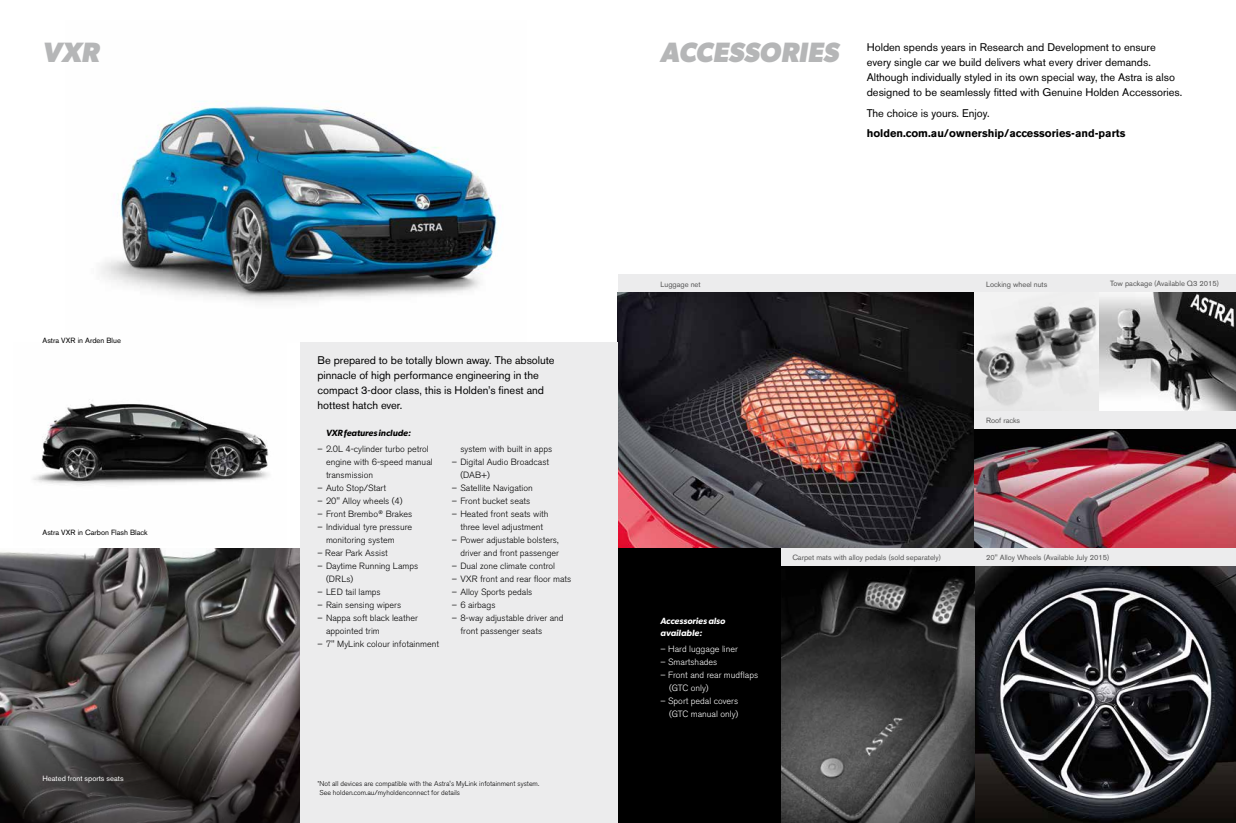
<style>
.page{position:relative;width:1236px;height:823px;background:#fff}
.page>*{position:absolute;margin:0;border:0;box-sizing:border-box;transform-origin:0 0}
.t1{font:italic 700 28px "Gibson";color:#b5b6b7}
.t2{font:11px/15px "Akzidenz Grotesk BE";color:#000}
.t3{font:700 11px "Akzidenz Grotesk BE";color:#000}
.t4{font:300 9px/13px "Akzidenz Grotesk BE";color:#000}
.t5{font:300 9px/13px "Akzidenz Grotesk BE";color:#fff}
.t6{font:italic 600 9px/12px "Gibson";color:#fff}
.t7{font:italic 600 9px "Gibson";color:#000}
.t8{font:7.5px "Akzidenz Grotesk BE";color:#565656}
.t9{font:7.5px "Akzidenz Grotesk BE";color:#000}
.t10{font:7.5px "Akzidenz Grotesk BE";color:#fff}
.t11{font:300 7px/9px "Akzidenz Grotesk BE";color:#000}
.s1{font-family:"GM Sans"}
</style>
<div class="page">
<img style="left:0;top:548px;width:300px;height:173px">
<img style="left:33px;top:403px;width:236px;height:83px">
<img style="left:101px;top:101px;width:426px;height:242px">
<svg style="left:0;top:721px;width:300px;height:101px;background:#3e3b3b"></svg>
<img style="left:618px;top:292px;width:357px;height:256px">
<div style="left:300px;top:343px;width:318px;height:479px;background:#ececed"></div>
<img style="left:789px;top:565px;width:447px;height:257px">
<div style="left:975px;top:274px;width:261px;height:18px;background:#ececed"></div>
<div style="left:618px;top:274px;width:357px;height:18px;background:#ececed"></div>
<div style="left:618px;top:548px;width:171px;height:274px;background:#000"></div>
<img style="left:975px;top:428px;width:261px;height:120px">
<img style="left:1098px;top:292px;width:138px;height:119px">
<img style="left:975px;top:292px;width:123px;height:119px">
<div style="left:975px;top:411px;width:261px;height:17px;background:#ececed"></div>
<svg style="left:870px;top:565px;width:105px;height:257px;background:#3c3c3c"></svg>
<div style="left:781px;top:548px;width:194px;height:17px;background:#ececed"></div>
<div style="left:975px;top:548px;width:261px;height:17px;background:#ececed"></div>
<h1 class="t1" style="left:43px;top:36px;width:59px">VXR</h1>
<p class="t9" style="left:43px;top:336px;width:80px">Astra VXR in Arden Blue</p>
<p class="t9" style="left:43px;top:527px;width:107px">Astra VXR in Carbon Flash Black</p>
<p class="t10" style="left:43px;top:773px;width:83px">Heated front sports seats</p>
<p class="t2" style="left:317px;top:352px;width:239px">Be prepared to be totally blown away. The absolute pinnacle of high performance engineering in the compact 3-door class, this is Holden’s finest and hottest hatch ever.</p>
<p class="t7" style="left:326px;top:427px;width:86px">VXR features include:</p>
<p class="t4" style="left:326px;top:442px;width:108px;text-indent:-9px">– 2.0L 4-cylinder turbo petrol engine with 6-speed manual transmission</p>
<p class="t4" style="left:317px;top:481px;width:70px">– Auto Stop/Start</p>
<p class="t4" style="left:317px;top:494px;width:87px">– 20" Alloy wheels (4)</p>
<p class="t4" style="left:317px;top:507px;width:96px">– Front Brembo<span class="s1">®</span> Brakes</p>
<p class="t4" style="left:326px;top:520px;width:88px;text-indent:-9px">– Individual tyre pressure monitoring system</p>
<p class="t4" style="left:317px;top:546px;width:72px">– Rear Park Assist</p>
<p class="t4" style="left:326px;top:559px;width:94px;text-indent:-9px">– Daytime Running Lamps (DRLs)</p>
<p class="t4" style="left:317px;top:585px;width:65px">– LED tail lamps</p>
<p class="t4" style="left:317px;top:598px;width:85px">– Rain sensing wipers</p>
<p class="t4" style="left:326px;top:611px;width:93px;text-indent:-9px">– Nappa soft black leather appointed trim</p>
<p class="t4" style="left:317px;top:637px;width:123px">– 7" MyLink colour infotainment</p>
<p class="t4" style="left:460px;top:442px;width:93px">system with built in apps</p>
<p class="t4" style="left:460px;top:455px;width:90px;text-indent:-9px">– Digital Audio Broadcast (DAB+)</p>
<p class="t4" style="left:452px;top:481px;width:82px">– Satellite Navigation</p>
<p class="t4" style="left:452px;top:494px;width:80px">– Front bucket seats</p>
<p class="t4" style="left:452px;top:507px;width:98px;text-align:center">– Heated front seats with three level adjustment</p>
<p class="t4" style="left:452px;top:533px;width:109px;text-align:right">– Power adjustable bolsters, driver and front passenger</p>
<p class="t4" style="left:452px;top:559px;width:105px">– Dual zone climate control</p>
<p class="t4" style="left:452px;top:572px;width:121px">– VXR front and rear floor mats</p>
<p class="t4" style="left:452px;top:585px;width:82px">– Alloy Sports pedals</p>
<p class="t4" style="left:452px;top:598px;width:45px">– 6 airbags</p>
<p class="t4" style="left:460px;top:611px;width:105px;text-indent:-9px">– 8-way adjustable driver and front passenger seats</p>
<p class="t11" style="left:317px;top:778px;width:223px">*Not all devices are compatible with the Astra's MyLink infotainment system.<br>See holden.com.au/myholdenconnect for details</p>
<h1 class="t1" style="left:660px;top:36px;width:180px">ACCESSORIES</h1>
<p class="t2" style="left:867px;top:39px;width:317px">Holden spends years in Research and Development to ensure every single car we build delivers what every driver demands.<br>Although individually styled in its own special way, the Astra is also designed to be seamlessly fitted with Genuine Holden Accessories.</p>
<p class="t2" style="left:867px;top:105px;width:124px">The choice is yours. Enjoy.</p>
<p class="t3" style="left:867px;top:127px;width:260px">holden.com.au/ownership/accessories-and-parts</p>
<p class="t8" style="left:660px;top:279px;width:42px">Luggage net</p>
<p class="t8" style="left:986px;top:279px;width:63px">Locking wheel nuts</p>
<p class="t8" style="left:1110px;top:279px;width:111px">Tow package (Available Q3 2015)</p>
<p class="t8" style="left:986px;top:416px;width:36px">Roof racks</p>
<p class="t6" style="left:660px;top:614px;width:66px">Accessories also available:</p>
<p class="t5" style="left:660px;top:642px;width:79px">– Hard luggage liner</p>
<p class="t5" style="left:660px;top:655px;width:58px">– Smartshades</p>
<p class="t5" style="left:669px;top:668px;width:91px;text-indent:-9px">– Front and rear mudflaps (GTC only)</p>
<p class="t5" style="left:660px;top:694px;width:79px;text-align:right">– Sport pedal covers (GTC manual only)</p>
<p class="t8" style="left:792px;top:553px;width:150px">Carpet mats with alloy pedals (sold separately)</p>
<p class="t8" style="left:986px;top:553px;width:125px">20" Alloy Wheels (Available July 2015)</p>
</div>
